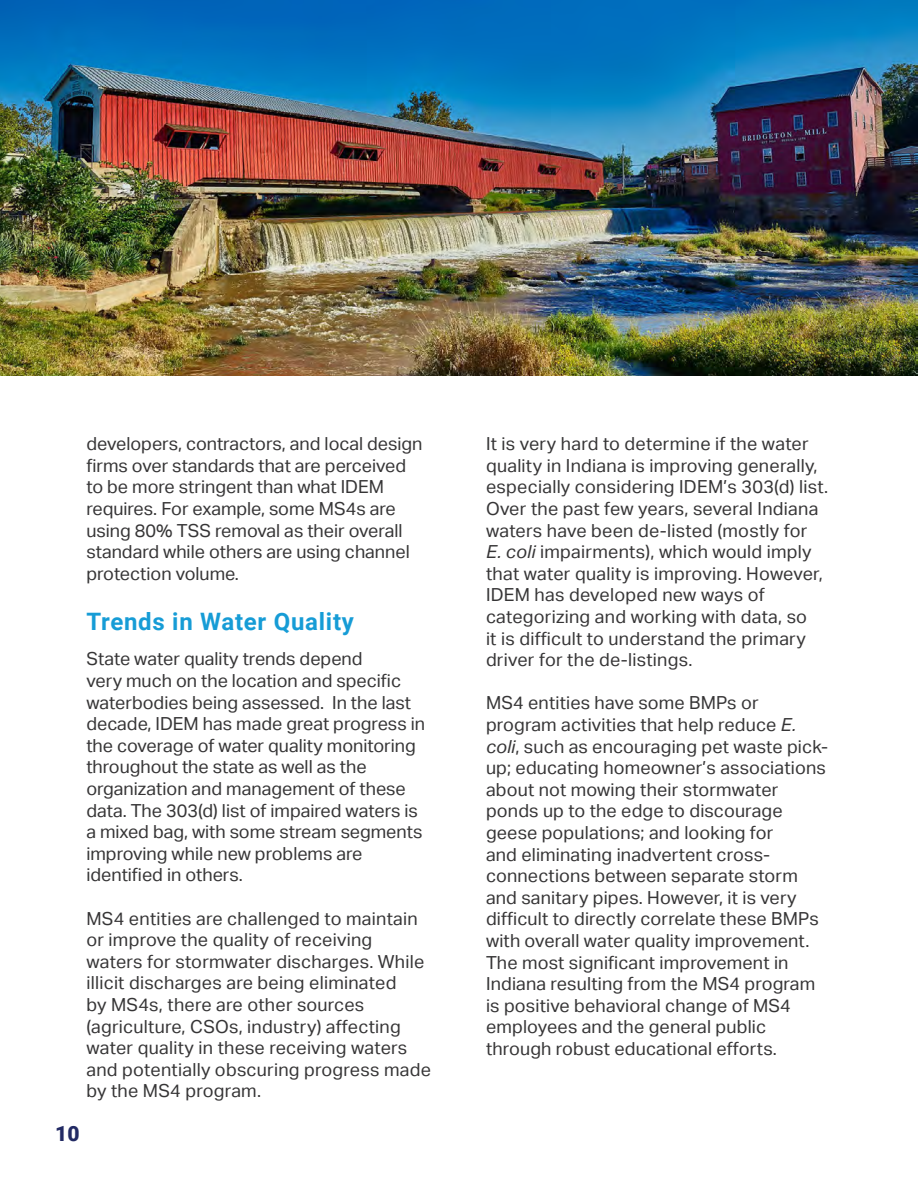
<style>
.page{position:relative;width:918px;height:1188px;background:#fff}
.page>*{position:absolute;margin:0;border:0;box-sizing:border-box;transform-origin:0 0}
.Small_Header_Paragra{font:700 24px "Roboto";letter-spacing:.03em;color:#169cd6}
.t1{font:900 21px "Roboto";color:#222a64}
.t2{font:18px/21.6px "Aktiv Grotesk";letter-spacing:.01em;color:#363536}
.s1{font-style:italic}
</style>
<div class="page">
<img style="left:0;top:0;width:918px;height:375px">
<p class="t2" style="left:86px;top:433px;width:338px">developers, contractors, and local design firms over standards that are perceived to be more stringent than what IDEM requires. For example, some MS4s are using 80% TSS removal as their overall standard while others are using channel protection volume.</p>
<p class="Small_Header_Paragra" style="left:86px;top:605px;width:269px">Trends in Water Quality</p>
<p class="t2" style="left:86px;top:648px;width:340px">State water quality trends depend<br>very much on the location and specific waterbodies being assessed. In the last decade, IDEM has made great progress in the coverage of water quality monitoring throughout the state as well as the organization and management of these data. The 303(d) list of impaired waters is a mixed bag, with some stream segments improving while new problems are identified in others.</p>
<p class="t2" style="left:86px;top:908px;width:346px">MS4 entities are challenged to maintain or improve the quality of receiving waters for stormwater discharges. While illicit discharges are being eliminated<br>by MS4s, there are other sources (agriculture, CSOs, industry) affecting water quality in these receiving waters and potentially obscuring progress made by the MS4 program.</p>
<p class="t1" style="left:55px;top:1119px;width:26px">10</p>
<p class="t2" style="left:486px;top:433px;width:344px">It is very hard to determine if the water quality in Indiana is improving generally, especially considering IDEM’s 303(d) list.<br>Over the past few years, several Indiana waters have been de-listed (mostly for<br><span class="s1">E. coli</span> impairments), which would imply that water quality is improving. However, IDEM has developed new ways of categorizing and working with data, so<br>it is difficult to understand the primary driver for the de-listings.</p>
<p class="t2" style="left:486px;top:692px;width:344px">MS4 entities have some BMPs or program activities that help reduce <span class="s1">E. coli</span>, such as encouraging pet waste pick&shy;up; educating homeowner’s associations about not mowing their stormwater ponds up to the edge to discourage geese populations; and looking for<br>and eliminating inadvertent cross&shy;connections between separate storm and sanitary pipes. However, it is very difficult to directly correlate these BMPs with overall water quality improvement.<br>The most significant improvement in Indiana resulting from the MS4 program is positive behavioral change of MS4 employees and the general public through robust educational efforts.</p>
</div>
